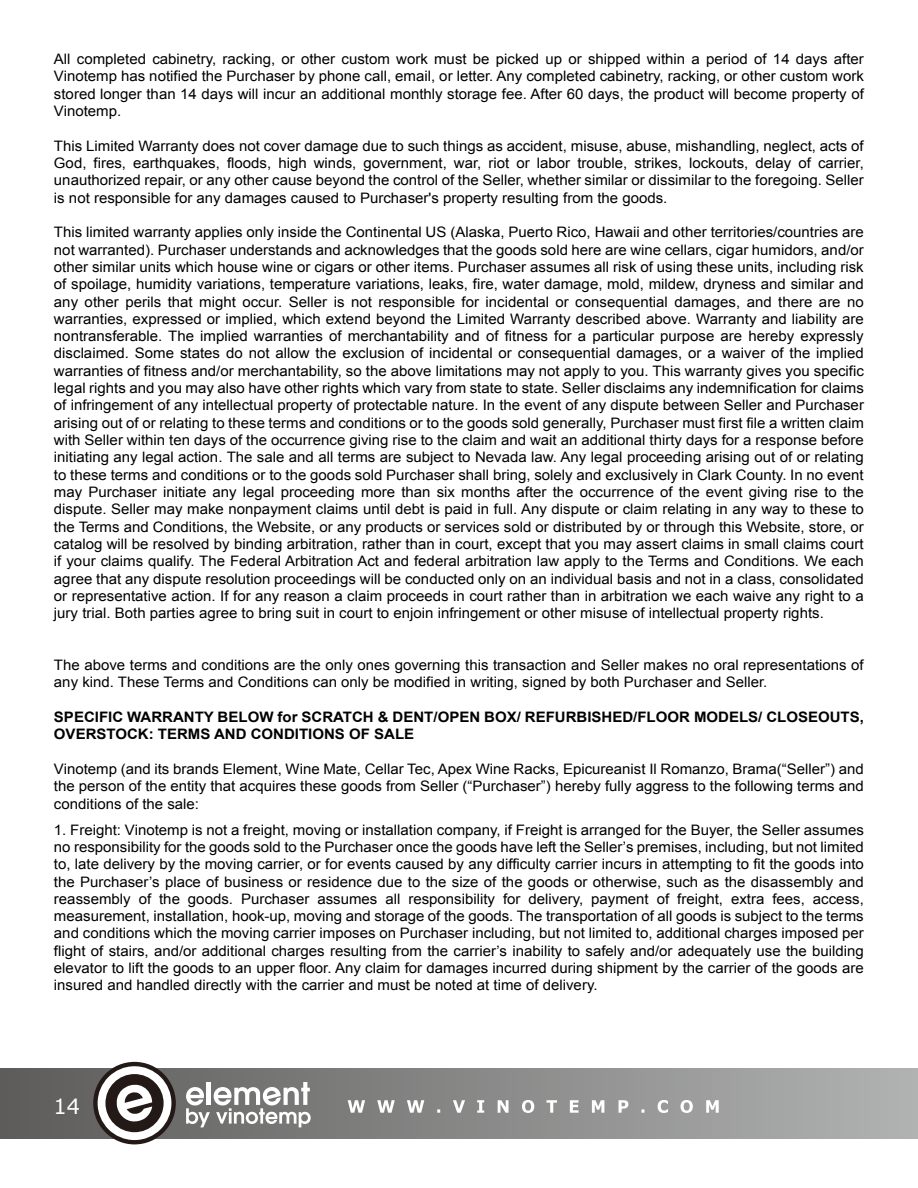
<style>
.page{position:relative;width:918px;height:1188px;background:#fff}
.page>*{position:absolute;margin:0;border:0;box-sizing:border-box;transform-origin:0 0}
.t1{font:21px "Verdana";color:#fff}
.t2{font:14.4px/17.2px "Arial";color:#000;text-align:justify;scale:1.04 1}
.t3{font:700 14.4px/17.2px "Arial";color:#000;scale:1.04 1}
</style>
<div class="page">
<div style="left:0;top:1068px;width:918px;height:71px;background:linear-gradient(to right,#5d5c5b,#b1b2b2)"></div>
<svg style="left:93px;top:1062px;width:83px;height:82px"></svg>
<svg style="left:186px;top:1082px;width:125px;height:45px"></svg>
<svg style="left:348px;top:1100px;width:371px;height:13px"></svg>
<p class="t2" style="left:54px;top:51px;width:780px">All completed cabinetry, racking, or other custom work must be picked up or shipped within a period of 14 days after Vinotemp has notified the Purchaser by phone call, email, or letter. Any completed cabinetry, racking, or other custom work stored longer than 14 days will incur an additional monthly storage fee. After 60 days, the product will become property of Vinotemp.</p>
<p class="t2" style="left:54px;top:137px;width:780px">This Limited Warranty does not cover damage due to such things as accident, misuse, abuse, mishandling, neglect, acts of God, fires, earthquakes, floods, high winds, government, war, riot or labor trouble, strikes, lockouts, delay of carrier, unauthorized repair, or any other cause beyond the control of the Seller, whether similar or dissimilar to the foregoing. Seller is not responsible for any damages caused to Purchaser's property resulting from the goods.</p>
<p class="t2" style="left:54px;top:224px;width:780px">This limited warranty applies only inside the Continental US (Alaska, Puerto Rico, Hawaii and other territories/countries are not warranted). Purchaser understands and acknowledges that the goods sold here are wine cellars, cigar humidors, and/or other similar units which house wine or cigars or other items. Purchaser assumes all risk of using these units, including risk of spoilage, humidity variations, temperature variations, leaks, fire, water damage, mold, mildew, dryness and similar and any other perils that might occur. Seller is not responsible for incidental or consequential damages, and there are no warranties, expressed or implied, which extend beyond the Limited Warranty described above. Warranty and liability are nontransferable. The implied warranties of merchantability and of fitness for a particular purpose are hereby expressly disclaimed. Some states do not allow the exclusion of incidental or consequential damages, or a waiver of the implied warranties of fitness and/or merchantability, so the above limitations may not apply to you. This warranty gives you specific legal rights and you may also have other rights which vary from state to state. Seller disclaims any indemnification for claims of infringement of any intellectual property of protectable nature. In the event of any dispute between Seller and Purchaser arising out of or relating to these terms and conditions or to the goods sold generally, Purchaser must first file a written claim with Seller within ten days of the occurrence giving rise to the claim and wait an additional thirty days for a response before initiating any legal action. The sale and all terms are subject to Nevada law. Any legal proceeding arising out of or relating to these terms and conditions or to the goods sold Purchaser shall bring, solely and exclusively in Clark County. In no event may Purchaser initiate any legal proceeding more than six months after the occurrence of the event giving rise to the dispute. Seller may make nonpayment claims until debt is paid in full. Any dispute or claim relating in any way to these to the Terms and Conditions, the Website, or any products or services sold or distributed by or through this Website, store, or catalog will be resolved by binding arbitration, rather than in court, except that you may assert claims in small claims court if your claims qualify. The Federal Arbitration Act and federal arbitration law apply to the Terms and Conditions. We each agree that any dispute resolution proceedings will be conducted only on an individual basis and not in a class, consolidated or representative action. If for any reason a claim proceeds in court rather than in arbitration we each waive any right to a jury trial. Both parties agree to bring suit in court to enjoin infringement or other misuse of intellectual property rights.</p>
<p class="t2" style="left:54px;top:657px;width:780px">The above terms and conditions are the only ones governing this transaction and Seller makes no oral representations of any kind. These Terms and Conditions can only be modified in writing, signed by both Purchaser and Seller.</p>
<p class="t3" style="left:54px;top:709px;width:780px">SPECIFIC WARRANTY BELOW for SCRATCH &amp; DENT/OPEN BOX/ REFURBISHED/FLOOR MODELS/ CLOSEOUTS,<br>OVERSTOCK: TERMS AND CONDITIONS OF SALE</p>
<p class="t2" style="left:54px;top:760px;width:780px">Vinotemp (and its brands Element, Wine Mate, Cellar Tec, Apex Wine Racks, Epicureanist Il Romanzo, Brama(“Seller”) and the person of the entity that acquires these goods from Seller (“Purchaser”) hereby fully aggress to the following terms and conditions of the sale:</p>
<p class="t2" style="left:54px;top:821px;width:780px">1. Freight: Vinotemp is not a freight, moving or installation company, if Freight is arranged for the Buyer, the Seller assumes no responsibility for the goods sold to the Purchaser once the goods have left the Seller’s premises, including, but not limited to, late delivery by the moving carrier, or for events caused by any difficulty carrier incurs in attempting to fit the goods into the Purchaser’s place of business or residence due to the size of the goods or otherwise, such as the disassembly and reassembly of the goods. Purchaser assumes all responsibility for delivery, payment of freight, extra fees, access, measurement, installation, hook-up, moving and storage of the goods. The transportation of all goods is subject to the terms and conditions which the moving carrier imposes on Purchaser including, but not limited to, additional charges imposed per flight of stairs, and/or additional charges resulting from the carrier’s inability to safely and/or adequately use the building elevator to lift the goods to an upper floor. Any claim for damages incurred during shipment by the carrier of the goods are insured and handled directly with the carrier and must be noted at time of delivery.</p>
<h1 class="t1" style="left:53px;top:1093px;width:28px">14</h1>
</div>
